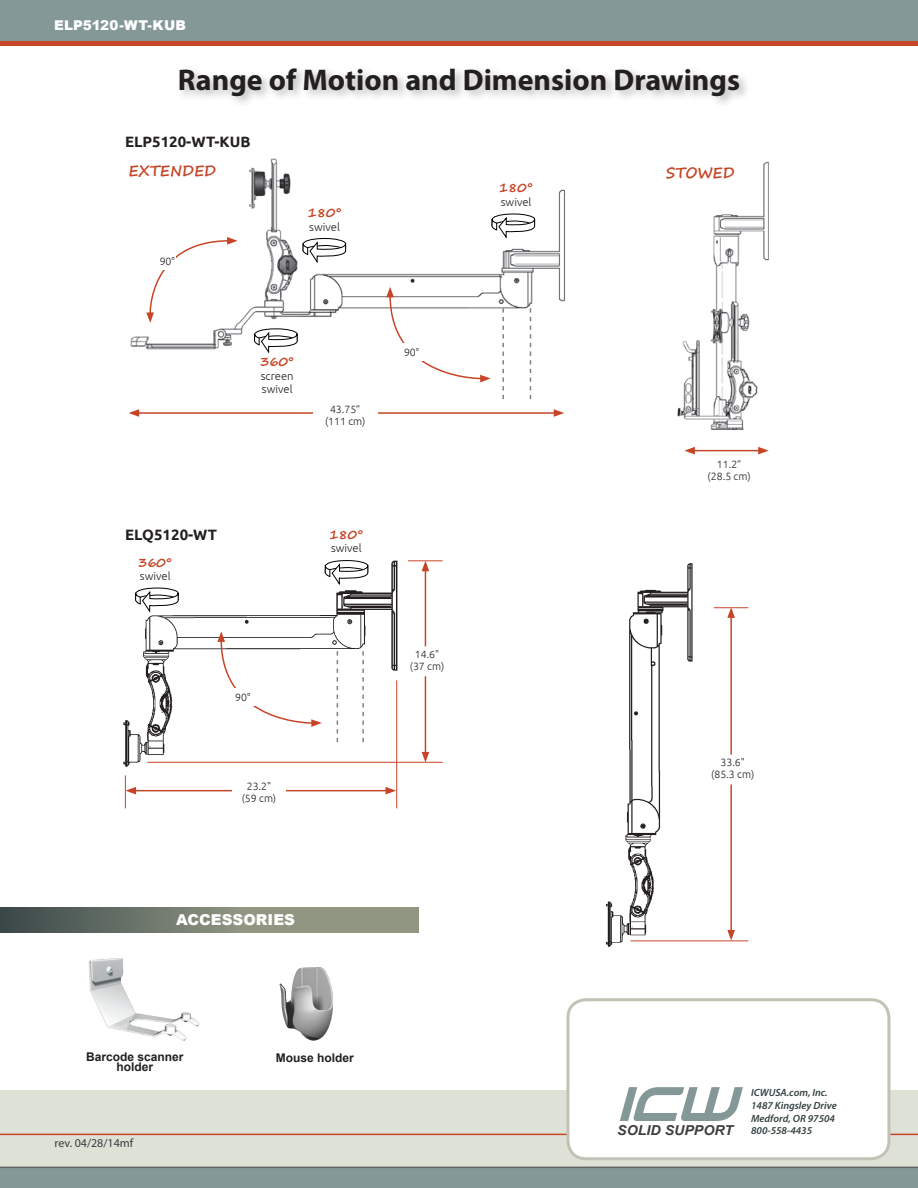
<style>
.page{position:relative;width:918px;height:1188px;background:#fff}
.page>*{position:absolute;margin:0;border:0;box-sizing:border-box;transform-origin:0 0}
.t1{font:700 30px "Myriad Pro";color:#231f20}
.t2{font:700 15px "Ubuntu";color:#231f20}
.t3{font:700 15px "Segoe Print";color:#c74527}
.t4{font:900 15px "Arial";color:#fff}
.t5{font:italic 700 13.65px "Arial";color:#3e3e3f;scale:1.04 1}
.t6{font:900 13.5px "Arial";letter-spacing:.015em;color:#fff}
.t7{font:700 12.75px "Segoe Print";color:#c74527}
.t8{font:700 12px/10.5px "Arial";color:#231f20;text-align:center}
.t9{font:12px "Myriad Pro";color:#344040}
.t10{font:300 11.25px/13.5px "Ubuntu";color:#231f20}
.t11{font:300 10.5px/12px "Ubuntu";color:#231f20;text-align:center}
.t12{font:italic 600 10.5px/12.6px "Myriad Pro";color:#344040}
</style>
<div class="page">
<div style="left:0;top:0;width:918px;height:44px;background:#859898"></div>
<div style="left:0;top:41px;width:918px;height:5px;background:#c74527"></div>
<div style="left:0;top:1090px;width:918px;height:98px;background:#dee1d5"></div>
<div style="left:0;top:1167px;width:918px;height:21px;background:#859898"></div>
<hr style="left:0;top:1134px;width:918px;height:1px;background:#c74527">
<div style="left:176px;top:65px;width:574px;height:42px;background:#231f20;opacity:.3"></div>
<div style="left:568px;top:1000px;width:321px;height:159px;background:#fff;border-radius:18px"></div>
<div style="left:566px;top:998px;width:324px;height:162px;border:3px solid #c3c2b7;border-radius:18px"></div>
<svg style="left:620px;top:1087px;width:123px;height:34px"></svg>
<svg style="left:0;top:908px;width:418px;height:24px;background:#777e71"></svg>
<img style="left:279px;top:967px;width:54px;height:74px">
<hr style="left:630px;top:941px;width:118px;height:1px;background:#c74527">
<hr style="left:714px;top:607px;width:34px;height:1px;background:#c74527">
<hr style="left:730px;top:616px;width:2px;height:316px;background:#c74527">
<svg style="left:727px;top:607px;width:8px;height:11px"></svg>
<svg style="left:727px;top:930px;width:8px;height:11px"></svg>
<div style="left:706px;top:756px;width:54px;height:27px;background:#fff"></div>
<hr style="left:147px;top:762px;width:296px;height:1px;background:#c74527">
<hr style="left:408px;top:560px;width:35px;height:1px;background:#c74527">
<hr style="left:425px;top:569px;width:1px;height:185px;background:#c74527">
<svg style="left:422px;top:561px;width:7px;height:10px"></svg>
<svg style="left:422px;top:752px;width:7px;height:10px"></svg>
<div style="left:400px;top:648px;width:54px;height:27px;background:#fff"></div>
<hr style="left:134px;top:790px;width:254px;height:1px;background:#c74527">
<svg style="left:126px;top:787px;width:10px;height:8px"></svg>
<svg style="left:386px;top:787px;width:10px;height:8px"></svg>
<hr style="left:396px;top:680px;width:1px;height:128px;background:#c74527">
<hr style="left:125px;top:775px;width:1px;height:33px;background:#c74527">
<div style="left:233px;top:780px;width:51px;height:25px;background:#fff"></div>
<img style="left:88px;top:958px;width:112px;height:83px">
<img style="left:123px;top:561px;width:285px;height:217px">
<img style="left:606px;top:563px;width:96px;height:384px">
<img style="left:130px;top:158px;width:435px;height:203px">
<hr style="left:137px;top:412px;width:419px;height:2px;background:#c74527">
<svg style="left:129px;top:409px;width:10px;height:8px"></svg>
<svg style="left:554px;top:409px;width:10px;height:8px"></svg>
<div style="left:313px;top:405px;width:65px;height:24px;background:#fff"></div>
<svg style="left:146px;top:237px;width:92px;height:86px"></svg>
<div style="left:159px;top:253px;width:17px;height:17px;background:#fff"></div>
<svg style="left:491px;top:214px;width:46px;height:24px"></svg>
<svg style="left:325px;top:560px;width:45px;height:25px"></svg>
<svg style="left:302px;top:238px;width:46px;height:25px"></svg>
<svg style="left:502px;top:308px;width:2px;height:91px"></svg>
<svg style="left:337px;top:651px;width:1px;height:91px"></svg>
<svg style="left:530px;top:308px;width:1px;height:91px"></svg>
<svg style="left:362px;top:651px;width:2px;height:91px"></svg>
<img style="left:677px;top:162px;width:92px;height:269px">
<hr style="left:693px;top:450px;width:68px;height:1px;background:#c74527">
<svg style="left:684px;top:447px;width:11px;height:7px"></svg>
<svg style="left:758px;top:447px;width:11px;height:7px"></svg>
<svg style="left:254px;top:328px;width:45px;height:25px"></svg>
<svg style="left:135px;top:588px;width:45px;height:24px"></svg>
<svg style="left:386px;top:287px;width:105px;height:95px"></svg>
<div style="left:396px;top:343px;width:32px;height:18px;background:#fff"></div>
<svg style="left:217px;top:631px;width:105px;height:96px"></svg>
<div style="left:227px;top:688px;width:32px;height:17px;background:#fff"></div>
<p class="t6" style="left:54px;top:15px;width:134px">ELP5120-WT-KUB</p>
<h1 class="t1" style="left:178px;top:60px;width:564px">Range of Motion and Dimension Drawings</h1>
<h2 class="t2" style="left:125px;top:133px;width:127px">ELP5120-WT-KUB</h2>
<h2 class="t3" style="left:129px;top:157px;width:89px">EXTENDED</h2>
<p class="t11" style="left:160px;top:255px;width:17px">90°</p>
<p class="t7" style="left:307px;top:201px;width:36px">180°</p>
<p class="t10" style="left:309px;top:220px;width:32px">swivel</p>
<p class="t7" style="left:260px;top:350px;width:36px">360°</p>
<p class="t10" style="left:261px;top:369px;width:34px">screen swivel</p>
<p class="t11" style="left:325px;top:403px;width:42px">43.75” (111 cm)</p>
<p class="t11" style="left:404px;top:346px;width:17px">90°</p>
<h2 class="t2" style="left:125px;top:525px;width:94px">ELQ5120-WT</h2>
<p class="t7" style="left:138px;top:551px;width:36px">360°</p>
<p class="t10" style="left:140px;top:569px;width:32px">swivel</p>
<p class="t11" style="left:235px;top:691px;width:17px">90°</p>
<p class="t11" style="left:242px;top:780px;width:36px">23.2" (59 cm)</p>
<p class="t7" style="left:329px;top:523px;width:36px">180°</p>
<p class="t10" style="left:331px;top:541px;width:32px">swivel</p>
<p class="t11" style="left:410px;top:648px;width:36px">14.6" (37 cm)</p>
<h2 class="t4" style="left:176px;top:909px;width:120px">ACCESSORIES</h2>
<p class="t8" style="left:86px;top:1051px;width:99px">Barcode scanner holder</p>
<p class="t8" style="left:276px;top:1053px;width:80px">Mouse holder</p>
<p class="t9" style="left:55px;top:1136px;width:80px">rev. 04/28/14mf</p>
<p class="t7" style="left:499px;top:176px;width:36px">180°</p>
<p class="t10" style="left:501px;top:195px;width:32px">swivel</p>
<h2 class="t3" style="left:666px;top:159px;width:70px">STOWED</h2>
<p class="t11" style="left:708px;top:458px;width:45px">11.2” (28.5 cm)</p>
<p class="t11" style="left:711px;top:756px;width:45px">33.6" (85.3 cm)</p>
<p class="t12" style="left:751px;top:1086px;width:87px">ICWUSA.com, Inc.<br>1487 Kingsley Drive<br>Medford, OR 97504</p>
<h3 class="t5" style="left:617px;top:1121px;width:113px">SOLID SUPPORT</h3>
<p class="t12" style="left:751px;top:1124px;width:63px">800-558-4435</p>
</div>
